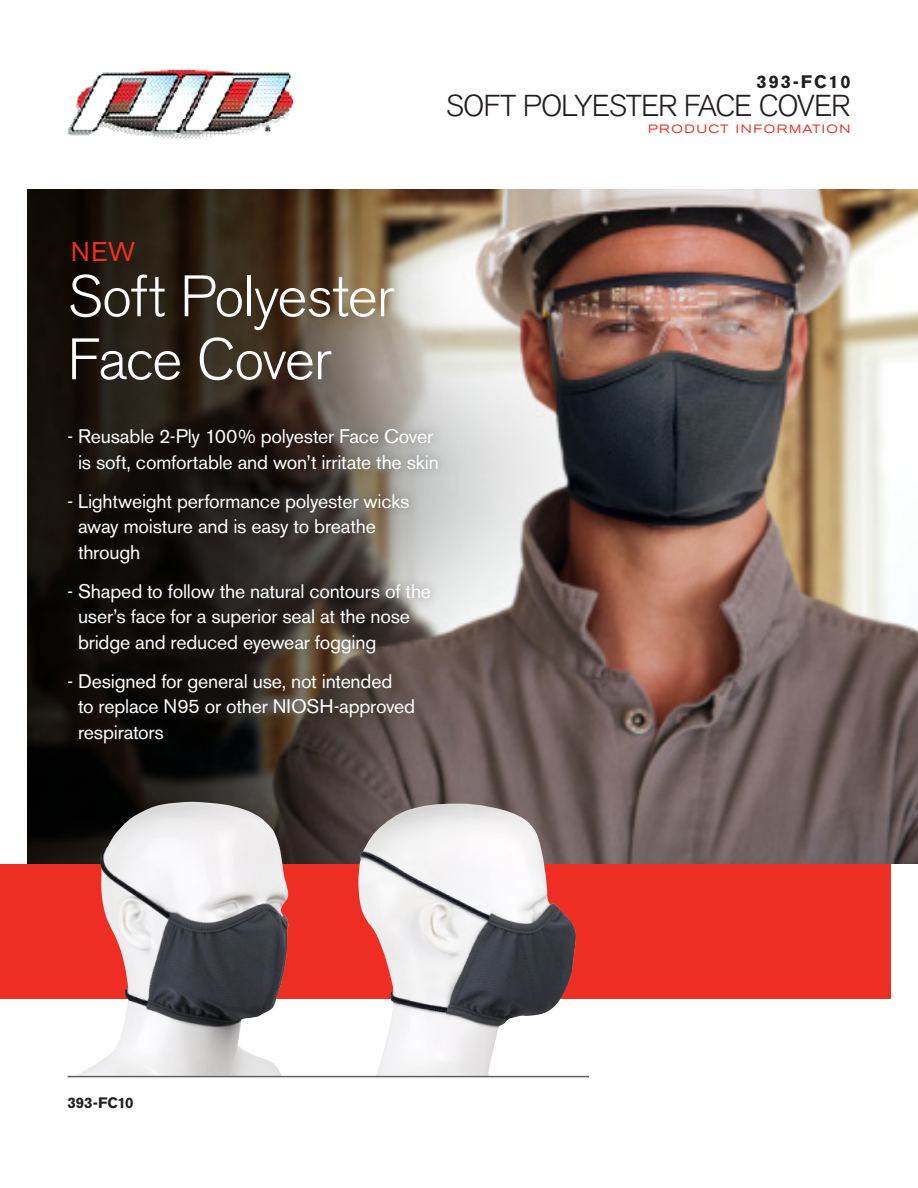
<style>
.page{position:relative;width:918px;height:1188px;background:#fff}
.page>*{position:absolute;margin:0;border:0;box-sizing:border-box;transform-origin:0 0}
.t1{font:300 57.9px/63px "Akzidenz Grotesk BE";letter-spacing:-.025em;color:#fff}
.t2{font:300 30px "Akzidenz Grotesk BE";letter-spacing:-.04em;color:#231f20}
.t3{font:27px "Akzidenz Grotesk BE";color:#ee2e22}
.t4{font:19.5px/25.5px "Akzidenz Grotesk BE";letter-spacing:-.01em;color:#fff}
.t5{font:700 18px "Akzidenz Grotesk BE";letter-spacing:.1em;color:#231f20}
.t6{font:700 15px "Akzidenz Grotesk BE";letter-spacing:-.01em;color:#231f20}
.t7{font:expanded 12px "Akzidenz Grotesk BE";letter-spacing:.12em;color:#ee2e22}
</style>
<div class="page">
<img style="left:67px;top:69px;width:227px;height:70px">
<img style="left:27px;top:189px;width:891px;height:675px">
<div style="left:0;top:864px;width:891px;height:135px;background:#ee2e22"></div>
<img style="left:75px;top:802px;width:214px;height:274px">
<img style="left:358px;top:804px;width:218px;height:272px">
<hr style="left:68px;top:1076px;width:521px;height:1px;background:#5f5f62">
<div style="left:55px;top:416px;width:396px;height:340px;background:#231f20;opacity:.2"></div>
<p class="t5" style="left:757px;top:71px;width:95px">393-FC10</p>
<p class="t2" style="left:446px;top:89px;width:406px">SOFT POLYESTER FACE COVER</p>
<p class="t7" style="left:648px;top:122px;width:204px">PRODUCT INFORMATION</p>
<p class="t3" style="left:71px;top:235px;width:66px">NEW</p>
<p class="t1" style="left:68px;top:266px;width:329px">Soft Polyester<br>Face Cover</p>
<p class="t4" style="left:68px;top:424px;width:373px;text-align:center">- Reusable 2-Ply 100% polyester Face Cover is soft, comfortable and won’t irritate the skin</p>
<p class="t4" style="left:78px;top:488px;width:333px;text-indent:-10px">- Lightweight performance polyester wicks away moisture and is easy to breathe through</p>
<p class="t4" style="left:78px;top:578px;width:355px;text-indent:-10px">- Shaped to follow the natural contours of the user’s face for a superior seal at the nose bridge and reduced eyewear fogging</p>
<p class="t4" style="left:78px;top:668px;width:339px;text-indent:-10px">- Designed for general use, not intended<br>to replace N95 or other NIOSH-approved respirators</p>
<p class="t6" style="left:68px;top:1094px;width:68px">393-FC10</p>
</div>
